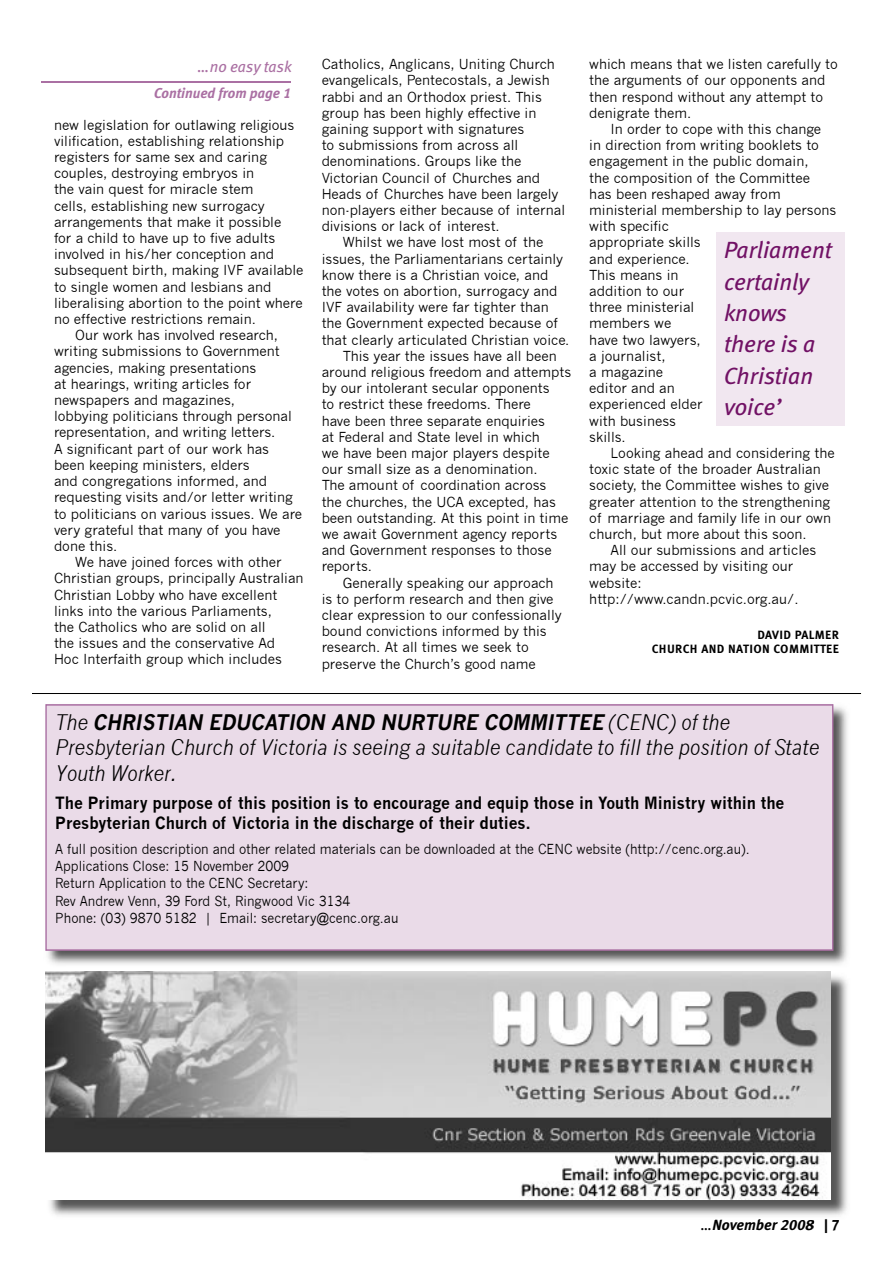
<style>
.page{position:relative;width:893px;height:1263px;background:#fff}
.page>*{position:absolute;margin:0;border:0;box-sizing:border-box;transform-origin:0 0}
.t1{font:italic 23.55px/31.3px "Meta";color:#711165}
.t2{font:italic 21px/25.2px "News Gothic";color:#000;scale:.94 1}
.t3{font:700 16.5px/19.8px "News Gothic";color:#000;scale:.94 1}
.t4{font:italic 15.75px "Meta";color:#aa70a3}
.t5{font:italic 15px "Meta Bold LF";color:#000}
.t6{font:italic 14.25px "Meta Bold LF";color:#aa70a3}
.t7{font:13.5px/16.2px "News Gothic";color:#000}
.t8{font:13.5px/17.1px "News Gothic";color:#000;scale:.94 1}
.t9{font:12px/14.4px "Meta Bold LF Caps";letter-spacing:.03em;color:#000;text-align:right}
.s1{font-weight:700}
.s2{font-family:"Meta"}
.s3{font-style:normal}
</style>
<div class="page">
<hr style="left:32px;top:693px;width:829px;height:1px;background:#000">
<hr style="left:42px;top:81px;width:249px;height:2px;background:#aa70a3">
<img style="left:47px;top:705px;width:801px;height:260px">
<div style="left:46px;top:705px;width:787px;height:245px;background:#eadbe8"></div>
<hr style="left:45px;top:705px;width:2px;height:245px;background:#aa70a3">
<hr style="left:46px;top:949px;width:787px;height:2px;background:#aa70a3">
<hr style="left:832px;top:705px;width:1px;height:245px;background:#aa70a3">
<hr style="left:46px;top:704px;width:787px;height:2px;background:#aa70a3">
<img style="left:49px;top:973px;width:798px;height:243px">
<img style="left:45px;top:972px;width:785px;height:227px">
<div style="left:717px;top:233px;width:128px;height:193px;background:#f1e7f0"></div>
<p class="t4" style="left:198px;top:57px;width:95px">…no easy task</p>
<p class="t6" style="left:154px;top:84px;width:139px">Continued from page 1</p>
<p class="t7" style="left:54px;top:117px;width:242px">new legislation for outlawing religious</p>
<p class="t7" style="left:54px;top:133px;width:232px">vilification, establishing relationship</p>
<p class="t7" style="left:54px;top:149px;width:215px">registers for same sex and caring</p>
<p class="t7" style="left:54px;top:165px;width:202px">couples, destroying embryos in</p>
<p class="t7" style="left:54px;top:181px;width:201px">the vain quest for miracle stem</p>
<p class="t7" style="left:54px;top:198px;width:212px">cells, establishing new surrogacy</p>
<p class="t7" style="left:54px;top:214px;width:229px">arrangements that make it possible</p>
<p class="t7" style="left:54px;top:230px;width:223px">for a child to have up to five adults</p>
<p class="t7" style="left:54px;top:246px;width:222px">involved in his/her conception and</p>
<p class="t7" style="left:54px;top:262px;width:251px">subsequent birth, making IVF available</p>
<p class="t7" style="left:54px;top:279px;width:219px">to single women and lesbians and</p>
<p class="t7" style="left:54px;top:295px;width:250px">liberalising abortion to the point where</p>
<p class="t7" style="left:54px;top:311px;width:204px">no effective restrictions remain.</p>
<p class="t7" style="left:75px;top:327px;width:204px">Our work has involved research,</p>
<p class="t7" style="left:54px;top:343px;width:227px">writing submissions to Government</p>
<p class="t7" style="left:54px;top:360px;width:204px">agencies, making presentations</p>
<p class="t7" style="left:54px;top:376px;width:199px">at hearings, writing articles for</p>
<p class="t7" style="left:54px;top:392px;width:183px">newspapers and magazines,</p>
<p class="t7" style="left:54px;top:408px;width:239px">lobbying politicians through personal</p>
<p class="t7" style="left:54px;top:424px;width:223px">representation, and writing letters.</p>
<p class="t7" style="left:54px;top:441px;width:217px">A significant part of our work has</p>
<p class="t7" style="left:54px;top:457px;width:197px">been keeping ministers, elders</p>
<p class="t7" style="left:54px;top:473px;width:215px">and congregations informed, and</p>
<p class="t7" style="left:54px;top:489px;width:240px">requesting visits and/or letter writing</p>
<p class="t7" style="left:54px;top:505px;width:250px">to politicians on various issues. We are</p>
<p class="t7" style="left:54px;top:522px;width:228px">very grateful that many of you have</p>
<p class="t7" style="left:54px;top:538px;width:65px">done this.</p>
<p class="t7" style="left:75px;top:554px;width:208px">We have joined forces with other</p>
<p class="t7" style="left:54px;top:570px;width:251px">Christian groups, principally Australian</p>
<p class="t7" style="left:54px;top:586px;width:225px">Christian Lobby who have excellent</p>
<p class="t7" style="left:54px;top:603px;width:219px">links into the various Parliaments,</p>
<p class="t7" style="left:54px;top:619px;width:213px">the Catholics who are solid on all</p>
<p class="t7" style="left:54px;top:635px;width:223px">the issues and the conservative Ad</p>
<p class="t7" style="left:54px;top:651px;width:229px">Hoc Interfaith group which includes</p>
<p class="t7" style="left:322px;top:56px;width:235px">Catholics, Anglicans, Uniting Church</p>
<p class="t7" style="left:322px;top:72px;width:230px">evangelicals, Pentecostals, a Jewish</p>
<p class="t7" style="left:322px;top:89px;width:222px">rabbi and an Orthodox priest. This</p>
<p class="t7" style="left:322px;top:105px;width:216px">group has been highly effective in</p>
<p class="t7" style="left:322px;top:121px;width:204px">gaining support with signatures</p>
<p class="t7" style="left:322px;top:137px;width:198px">to submissions from across all</p>
<p class="t7" style="left:322px;top:153px;width:201px">denominations. Groups like the</p>
<p class="t7" style="left:322px;top:170px;width:220px">Victorian Council of Churches and</p>
<p class="t7" style="left:322px;top:186px;width:238px">Heads of Churches have been largely</p>
<p class="t7" style="left:322px;top:202px;width:245px">non-players either because of internal</p>
<p class="t7" style="left:322px;top:218px;width:180px">divisions or lack of interest.</p>
<p class="t7" style="left:343px;top:234px;width:202px">Whilst we have lost most of the</p>
<p class="t7" style="left:322px;top:251px;width:243px">issues, the Parliamentarians certainly</p>
<p class="t7" style="left:322px;top:267px;width:228px">know there is a Christian voice, and</p>
<p class="t7" style="left:322px;top:283px;width:237px">the votes on abortion, surrogacy and</p>
<p class="t7" style="left:322px;top:299px;width:229px">IVF availability were far tighter than</p>
<p class="t7" style="left:322px;top:315px;width:238px">the Government expected because of</p>
<p class="t7" style="left:322px;top:332px;width:249px">that clearly articulated Christian voice.</p>
<p class="t7" style="left:343px;top:348px;width:215px">This year the issues have all been</p>
<p class="t7" style="left:322px;top:364px;width:251px">around religious freedom and attempts</p>
<p class="t7" style="left:322px;top:380px;width:230px">by our intolerant secular opponents</p>
<p class="t7" style="left:322px;top:396px;width:211px">to restrict these freedoms. There</p>
<p class="t7" style="left:322px;top:413px;width:225px">have been three separate enquiries</p>
<p class="t7" style="left:322px;top:429px;width:220px">at Federal and State level in which</p>
<p class="t7" style="left:322px;top:445px;width:230px">we have been major players despite</p>
<p class="t7" style="left:322px;top:461px;width:218px">our small size as a denomination.</p>
<p class="t7" style="left:322px;top:477px;width:226px">The amount of coordination across</p>
<p class="t7" style="left:322px;top:494px;width:236px">the churches, the UCA excepted, has</p>
<p class="t7" style="left:322px;top:510px;width:248px">been outstanding. At this point in time</p>
<p class="t7" style="left:322px;top:526px;width:237px">we await Government agency reports</p>
<p class="t7" style="left:322px;top:542px;width:232px">and Government responses to those</p>
<p class="t7" style="left:322px;top:558px;width:52px">reports.</p>
<p class="t7" style="left:343px;top:575px;width:212px">Generally speaking our approach</p>
<p class="t7" style="left:322px;top:591px;width:233px">is to perform research and then give</p>
<p class="t7" style="left:322px;top:607px;width:242px">clear expression to our confessionally</p>
<p class="t7" style="left:322px;top:623px;width:227px">bound convictions informed by this</p>
<p class="t7" style="left:322px;top:639px;width:209px">research. At all times we seek to</p>
<p class="t7" style="left:322px;top:656px;width:216px">preserve the Church’s good name</p>
<p class="t7" style="left:589px;top:56px;width:250px">which means that we listen carefully to the arguments of our opponents and then respond without any attempt to denigrate them.</p>
<p class="t7" style="left:589px;top:121px;width:249px;text-indent:21px">In order to cope with this change<br>in direction from writing booklets to engagement in the public domain,<br>the composition of the Committee<br>has been reshaped away from ministerial membership to lay persons with specific<br>appropriate skills<br>and experience.<br>This means in<br>addition to our<br>three ministerial<br>members we<br>have two lawyers,<br>a journalist,<br>a magazine<br>editor and an<br>experienced elder<br>with business<br>skills.</p>
<p class="t7" style="left:589px;top:445px;width:247px;text-indent:21px">Looking ahead and considering the toxic state of the broader Australian society, the Committee wishes to give greater attention to the strengthening of marriage and family life in our own church, but more about this soon.</p>
<p class="t7" style="left:589px;top:542px;width:229px;text-indent:21px">All our submissions and articles may be accessed by visiting our website: http://www.candn.pcvic.org.au/.</p>
<p class="t9" style="left:652px;top:627px;width:189px">DAVID PALMER<br>CHURCH AND NATION COMMITTEE</p>
<h1 class="t1" style="left:724px;top:234px;width:109px">Parliament certainly knows there is a<br>Christian voice’</h1>
<h2 class="t2" style="left:55px;top:710px;width:814px">Th e <span class="s1">CHRISTIAN EDUCATION AND NURTURE COMMITTEE</span> ( C EN C) o f t h e<br>Presbyterian Church of Victoria is seeing a suitable candidate to fill the position of State<br>Youth Worker.</h2>
<p class="t3" style="left:55px;top:793px;width:777px">The Primary purpose of this position is to encourage and equip those in Youth Ministry within the<br>Presbyterian Church of Victoria in the discharge of their duties.</p>
<p class="t8" style="left:55px;top:841px;width:740px">A full position description and other related materials can be downloaded at the CENC website (http://cenc.org.au).<br>Applications Close: 15 November 2009<br>Return Application to the CENC Secretary:<br>Rev Andrew Venn, 39 Ford St, Ringwood Vic 3134<br>Phone: (03) 9870 5182 | Email: secretary@cenc.org.au</p>
<p class="t5" style="left:701px;top:1216px;width:140px"><span class="s2">…</span>November 2008 <span class="s3">| 7</span></p>
</div>
